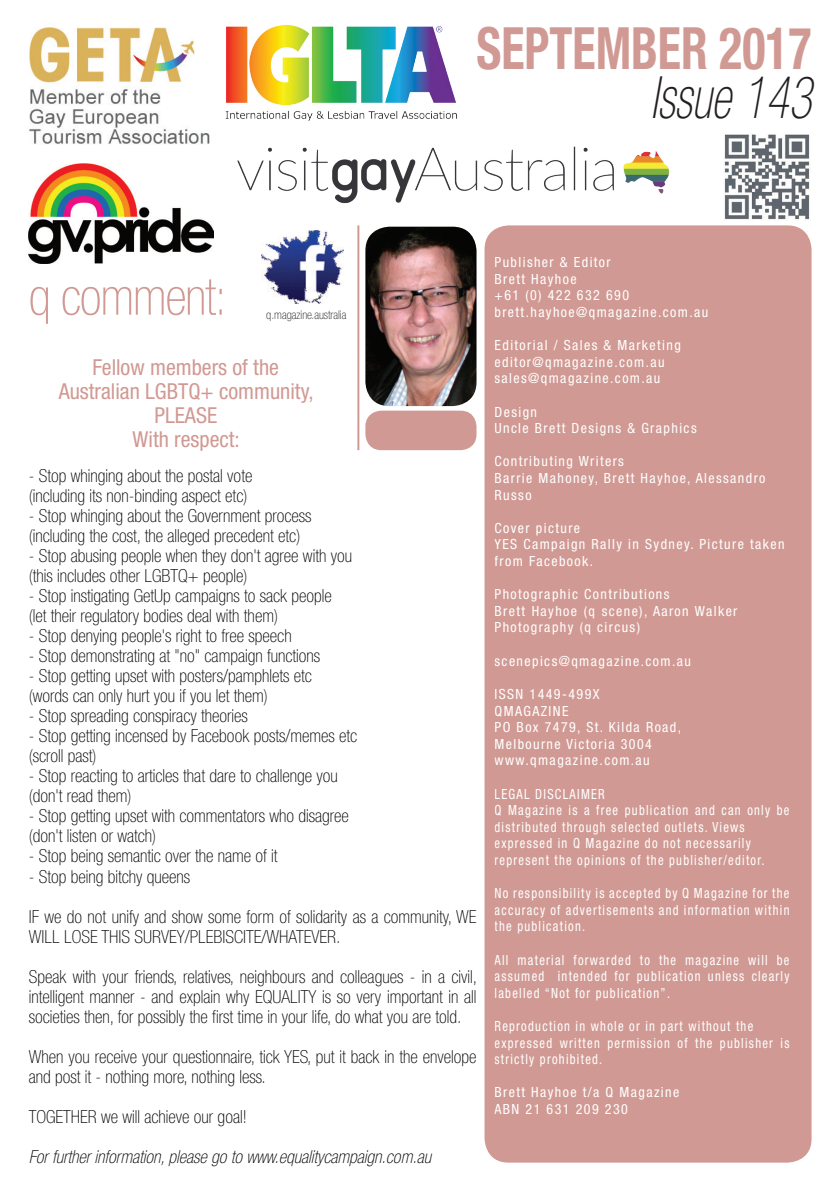
<style>
.page{position:relative;width:840px;height:1191px;background:#fff}
.page>*{position:absolute;margin:0;border:0;box-sizing:border-box;transform-origin:0 0}
.Text{font:700 condensed 58.4px/48.6px "Helvetica Neue";color:#d19993;text-align:right;scale:.82 1}
.heads{font:100 condensed 52px "Helvetica Neue";letter-spacing:-.025em;color:#d19993}
.t1{font:condensed 22px "Helvetica Neue";color:#d19993}
.t2{font:100 condensed 18px/20px "Helvetica Neue";color:#000}
.t3{font:italic 100 condensed 18px "Helvetica Neue";color:#000}
.t4{font:condensed 14px/16.6px "Helvetica Neue";letter-spacing:.1em;color:#fff}
.t5{font:condensed 14px/16.6px "Helvetica Neue";letter-spacing:.1em;color:#fff;scale:.9 1}
.t6{font:100 condensed 12px "Helvetica Neue";color:#231f20}
.s1{font-weight:100;font-style:italic;color:#231f20}
</style>
<div class="page">
<div style="left:484px;top:225px;width:327px;height:937px;background:#d19993;border-radius:24px"></div>
<hr style="left:357px;top:225px;width:2px;height:225px;background:#d19993">
<div style="left:365px;top:411px;width:111px;height:39px;background:#d19993;border-radius:16px"></div>
<img style="left:365px;top:227px;width:111px;height:179px">
<img style="left:225px;top:25px;width:232px;height:96px">
<img style="left:261px;top:231px;width:82px;height:72px">
<img style="left:29px;top:27px;width:181px;height:117px">
<img style="left:29px;top:164px;width:185px;height:100px">
<img style="left:237px;top:147px;width:432px;height:57px">
<img style="left:724px;top:134px;width:86px;height:86px">
<p class="Text" style="left:476px;top:23px;width:410px">SEPTEMBER 2017<br><span class="s1">Issue 143</span></p>
<p class="heads" style="left:28px;top:267px;width:200px">q comment:</p>
<p class="t6" style="left:266px;top:308px;width:81px">q.magazine.australia</p>
<p class="t1" style="left:93px;top:354px;width:188px">Fellow members of the</p>
<p class="t1" style="left:59px;top:378px;width:256px">Australian LGBTQ+ community,</p>
<p class="t1" style="left:154px;top:402px;width:64px">PLEASE</p>
<p class="t1" style="left:132px;top:426px;width:109px">With respect:</p>
<p class="t2" style="left:29px;top:466px;width:225px">- Stop whinging about the postal vote</p>
<p class="t2" style="left:29px;top:486px;width:220px">(including its non-binding aspect etc)</p>
<p class="t2" style="left:29px;top:506px;width:284px">- Stop whinging about the Government process</p>
<p class="t2" style="left:29px;top:526px;width:273px">(including the cost, the alleged precedent etc)</p>
<p class="t2" style="left:29px;top:546px;width:324px">- Stop abusing people when they don't agree with you</p>
<p class="t2" style="left:29px;top:566px;width:220px">(this includes other LGBTQ+ people)</p>
<p class="t2" style="left:29px;top:586px;width:304px">- Stop instigating GetUp campaigns to sack people</p>
<p class="t2" style="left:29px;top:606px;width:250px">(let their regulatory bodies deal with them)</p>
<p class="t2" style="left:29px;top:626px;width:264px">- Stop denying people's right to free speech</p>
<p class="t2" style="left:29px;top:646px;width:292px">- Stop demonstrating at "no" campaign functions</p>
<p class="t2" style="left:29px;top:666px;width:284px">- Stop getting upset with posters/pamphlets etc</p>
<p class="t2" style="left:29px;top:686px;width:240px">(words can only hurt you if you let them)</p>
<p class="t2" style="left:29px;top:706px;width:220px">- Stop spreading conspiracy theories</p>
<p class="t2" style="left:29px;top:726px;width:329px">- Stop getting incensed by Facebook posts/memes etc</p>
<p class="t2" style="left:29px;top:746px;width:69px">(scroll past)</p>
<p class="t2" style="left:29px;top:766px;width:310px">- Stop reacting to articles that dare to challenge you</p>
<p class="t2" style="left:29px;top:786px;width:104px">(don't read them)</p>
<p class="t2" style="left:29px;top:806px;width:321px">- Stop getting upset with commentators who disagree</p>
<p class="t2" style="left:29px;top:826px;width:129px">(don't listen or watch)</p>
<p class="t2" style="left:29px;top:846px;width:250px">- Stop being semantic over the name of it</p>
<p class="t2" style="left:29px;top:866px;width:163px">- Stop being bitchy queens</p>
<p class="t2" style="left:29px;top:906px;width:449px">IF we do not unify and show some form of solidarity as a community, WE<br>WILL LOSE THIS SURVEY/PLEBISCITE/WHATEVER.</p>
<p class="t2" style="left:29px;top:966px;width:449px;text-align:justify">Speak with your friends, relatives, neighbours and colleagues - in a civil, intelligent manner - and explain why EQUALITY is so very important in all societies then, for possibly the first time in your life, do what you are told.</p>
<p class="t2" style="left:29px;top:1046px;width:449px">When you receive your questionnaire, tick YES, put it back in the envelope and post it - nothing more, nothing less.</p>
<p class="t2" style="left:29px;top:1106px;width:219px">TOGETHER we will achieve our goal!</p>
<p class="t3" style="left:29px;top:1146px;width:403px">For further information, please go to www.equalitycampaign.com.au</p>
<p class="t4" style="left:494px;top:254px;width:118px">Publisher &amp; Editor</p>
<p class="t4" style="left:494px;top:270px;width:83px">Brett Hayhoe</p>
<p class="t4" style="left:494px;top:287px;width:136px">+61 (0) 422 632 690</p>
<p class="t4" style="left:494px;top:303px;width:215px">brett.hayhoe@qmagazine.com.au</p>
<p class="t4" style="left:494px;top:337px;width:188px">Editorial / Sales &amp; Marketing</p>
<p class="t4" style="left:494px;top:353px;width:171px">editor@qmagazine.com.au</p>
<p class="t4" style="left:494px;top:370px;width:167px">sales@qmagazine.com.au</p>
<p class="t4" style="left:494px;top:403px;width:44px">Design</p>
<p class="t4" style="left:494px;top:420px;width:203px">Uncle Brett Designs &amp; Graphics</p>
<p class="t4" style="left:494px;top:453px;width:131px">Contributing Writers</p>
<p class="t4" style="left:494px;top:469px;width:272px">Barrie Mahoney, Brett Hayhoe, Alessandro<br>Russo</p>
<p class="t4" style="left:494px;top:519px;width:87px">Cover picture</p>
<p class="t4" style="left:494px;top:536px;width:291px">YES Campaign Rally in Sydney. Picture taken from Facebook.</p>
<p class="t4" style="left:494px;top:586px;width:176px">Photographic Contributions</p>
<p class="t4" style="left:494px;top:602px;width:244px">Brett Hayhoe (q scene), Aaron Walker<br>Photography (q circus)</p>
<p class="t4" style="left:494px;top:652px;width:198px">scenepics@qmagazine.com.au</p>
<p class="t4" style="left:494px;top:685px;width:106px">ISSN 1449-499X</p>
<p class="t4" style="left:494px;top:702px;width:75px">QMAGAZINE</p>
<p class="t4" style="left:494px;top:718px;width:188px">PO Box 7479, St. Kilda Road,</p>
<p class="t4" style="left:494px;top:735px;width:159px">Melbourne Victoria 3004</p>
<p class="t4" style="left:494px;top:752px;width:157px">www.qmagazine.com.au</p>
<p class="t5" style="left:494px;top:785px;width:124px">LEGAL DISCLAIMER</p>
<p class="t5" style="left:494px;top:801px;width:329px">Q Magazine is a free publication and can only be distributed through selected outlets. Views</p>
<p class="t5" style="left:494px;top:835px;width:286px">expressed in Q Magazine do not necessarily</p>
<p class="t5" style="left:494px;top:851px;width:301px">represent the opinions of the publisher/editor.</p>
<p class="t5" style="left:494px;top:884px;width:329px;text-align:justify">No responsibility is accepted by Q Magazine for the accuracy of advertisements and information within the publication.</p>
<p class="t5" style="left:494px;top:951px;width:329px;text-align:justify">All material forwarded to the magazine will be assumed intended for publication unless clearly labelled “Not for publication”.</p>
<p class="t5" style="left:494px;top:1017px;width:289px">Reproduction in whole or in part without the</p>
<p class="t5" style="left:494px;top:1034px;width:329px">expressed written permission of the publisher is strictly prohibited.</p>
<p class="t4" style="left:494px;top:1084px;width:186px">Brett Hayhoe t/a Q Magazine</p>
<p class="t4" style="left:494px;top:1100px;width:135px">ABN 21 631 209 230</p>
</div>
